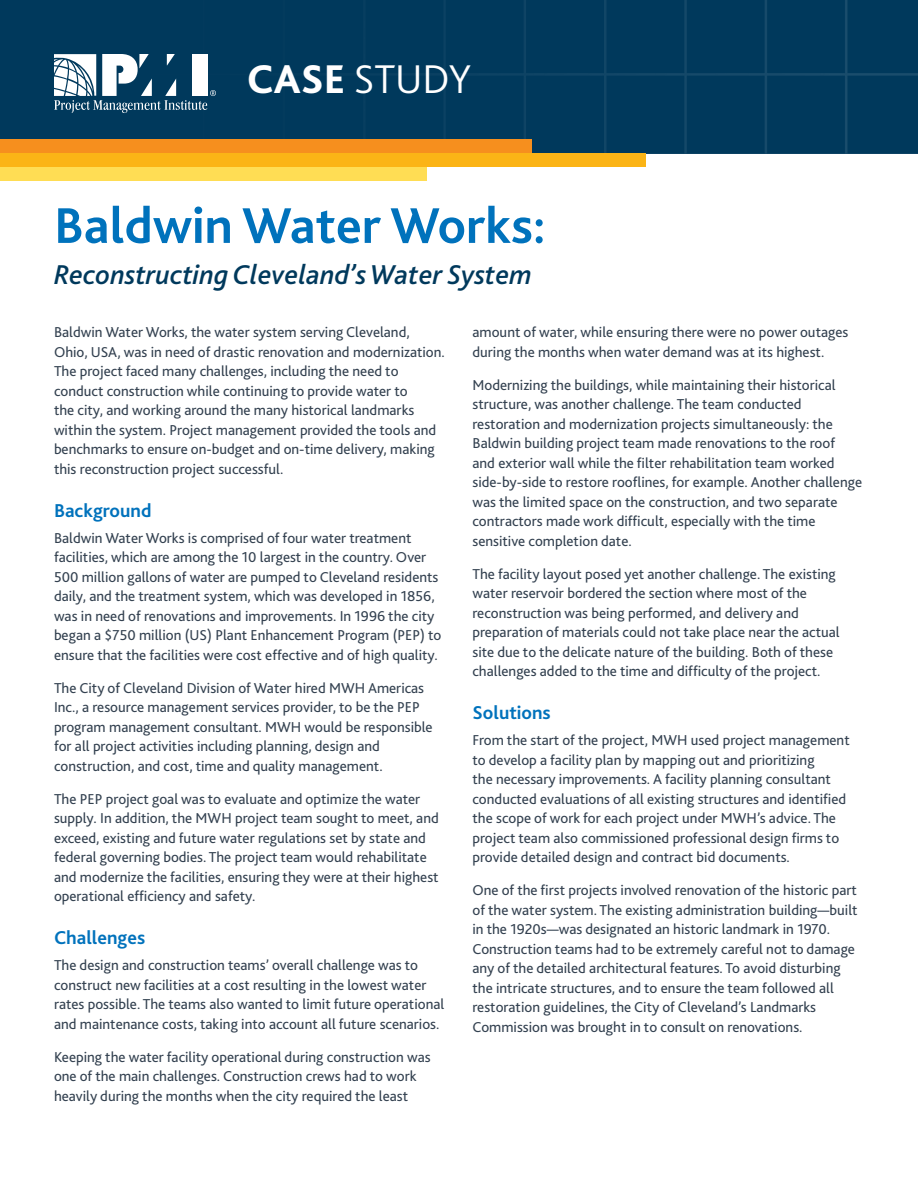
<style>
.page{position:relative;width:918px;height:1188px;background:#fff}
.page>*{position:absolute;margin:0;border:0;box-sizing:border-box;transform-origin:0 0}
.Title-Regular{font:700 52.5px "Bliss 2";color:#0072bc}
.t1{font:300 42px "Bliss 2";color:#fff}
.Sub-Title_1{font:italic 500 28.5px "Bliss 2";color:#00395c}
.Subheading_1{font:700 19.5px "Bliss 2";color:#0072bc}
.Body_1_PMS432{font:15px/19.5px "Bliss 2";color:#334150}
.s1{font-weight:800}
</style>
<div class="page">
<div style="left:0;top:0;width:918px;height:153px;background:#00395c"></div>
<img style="left:43px;top:0;width:875px;height:153px">
<svg style="left:54px;top:54px;width:162px;height:59px"></svg>
<div style="left:0;top:140px;width:531px;height:13px;background:#f68f1e"></div>
<div style="left:0;top:153px;width:645px;height:14px;background:#fbb416"></div>
<div style="left:0;top:167px;width:426px;height:14px;background:#ffdd54"></div>
<p class="t1" style="left:247px;top:53px;width:226px"><span class="s1">CASE</span> STUDY</p>
<p class="Title-Regular" style="left:54px;top:193px;width:493px">Baldwin Water Works:</p>
<p class="Sub-Title_1" style="left:54px;top:257px;width:479px">Reconstructing Cleveland’s Water System</p>
<p class="Body_1_PMS432" style="left:54px;top:322px;width:392px">Baldwin Water Works, the water system serving Cleveland, Ohio, USA, was in need of drastic renovation and modernization.<br>The project faced many challenges, including the need to conduct construction while continuing to provide water to<br>the city, and working around the many historical landmarks within the system. Project management provided the tools and benchmarks to ensure on-budget and on-time delivery, making this reconstruction project successful.</p>
<p class="Subheading_1" style="left:54px;top:498px;width:99px">Background</p>
<p class="Body_1_PMS432" style="left:54px;top:528px;width:389px">Baldwin Water Works is comprised of four water treatment facilities, which are among the 10 largest in the country. Over 500 million gallons of water are pumped to Cleveland residents daily, and the treatment system, which was developed in 1856, was in need of renovations and improvements. In 1996 the city began a $750 million (US) Plant Enhancement Program (PEP) to ensure that the facilities were cost effective and of high quality.</p>
<p class="Body_1_PMS432" style="left:54px;top:678px;width:380px">The City of Cleveland Division of Water hired MWH Americas Inc., a resource management services provider, to be the PEP program management consultant. MWH would be responsible for all project activities including planning, design and construction, and cost, time and quality management.</p>
<p class="Body_1_PMS432" style="left:54px;top:789px;width:386px">The PEP project goal was to evaluate and optimize the water supply. In addition, the MWH project team sought to meet, and exceed, existing and future water regulations set by state and federal governing bodies. The project team would rehabilitate and modernize the facilities, ensuring they were at their highest operational efficiency and safety.</p>
<p class="Subheading_1" style="left:54px;top:926px;width:93px">Challenges</p>
<p class="Body_1_PMS432" style="left:54px;top:955px;width:392px">The design and construction teams’ overall challenge was to construct new facilities at a cost resulting in the lowest water rates possible. The teams also wanted to limit future operational and maintenance costs, taking into account all future scenarios.</p>
<p class="Body_1_PMS432" style="left:54px;top:1047px;width:378px">Keeping the water facility operational during construction was one of the main challenges. Construction crews had to work heavily during the months when the city required the least</p>
<p class="Body_1_PMS432" style="left:472px;top:322px;width:377px">amount of water, while ensuring there were no power outages during the months when water demand was at its highest.</p>
<p class="Body_1_PMS432" style="left:472px;top:375px;width:391px">Modernizing the buildings, while maintaining their historical structure, was another challenge. The team conducted restoration and modernization projects simultaneously: the Baldwin building project team made renovations to the roof<br>and exterior wall while the filter rehabilitation team worked side-by-side to restore rooflines, for example. Another challenge was the limited space on the construction, and two separate contractors made work difficult, especially with the time sensitive completion date.</p>
<p class="Body_1_PMS432" style="left:472px;top:564px;width:369px">The facility layout posed yet another challenge. The existing water reservoir bordered the section where most of the reconstruction was being performed, and delivery and preparation of materials could not take place near the actual site due to the delicate nature of the building. Both of these challenges added to the time and difficulty of the project.</p>
<p class="Subheading_1" style="left:472px;top:701px;width:80px">Solutions</p>
<p class="Body_1_PMS432" style="left:472px;top:730px;width:379px">From the start of the project, MWH used project management to develop a facility plan by mapping out and prioritizing<br>the necessary improvements. A facility planning consultant conducted evaluations of all existing structures and identified the scope of work for each project under MWH’s advice. The project team also commissioned professional design firms to provide detailed design and contract bid documents.</p>
<p class="Body_1_PMS432" style="left:472px;top:880px;width:387px">One of the first projects involved renovation of the historic part of the water system. The existing administration building—built in the 1920s—was designated an historic landmark in 1970.<br>Construction teams had to be extremely careful not to damage any of the detailed architectural features. To avoid disturbing the intricate structures, and to ensure the team followed all restoration guidelines, the City of Cleveland’s Landmarks Commission was brought in to consult on renovations.</p>
</div>
